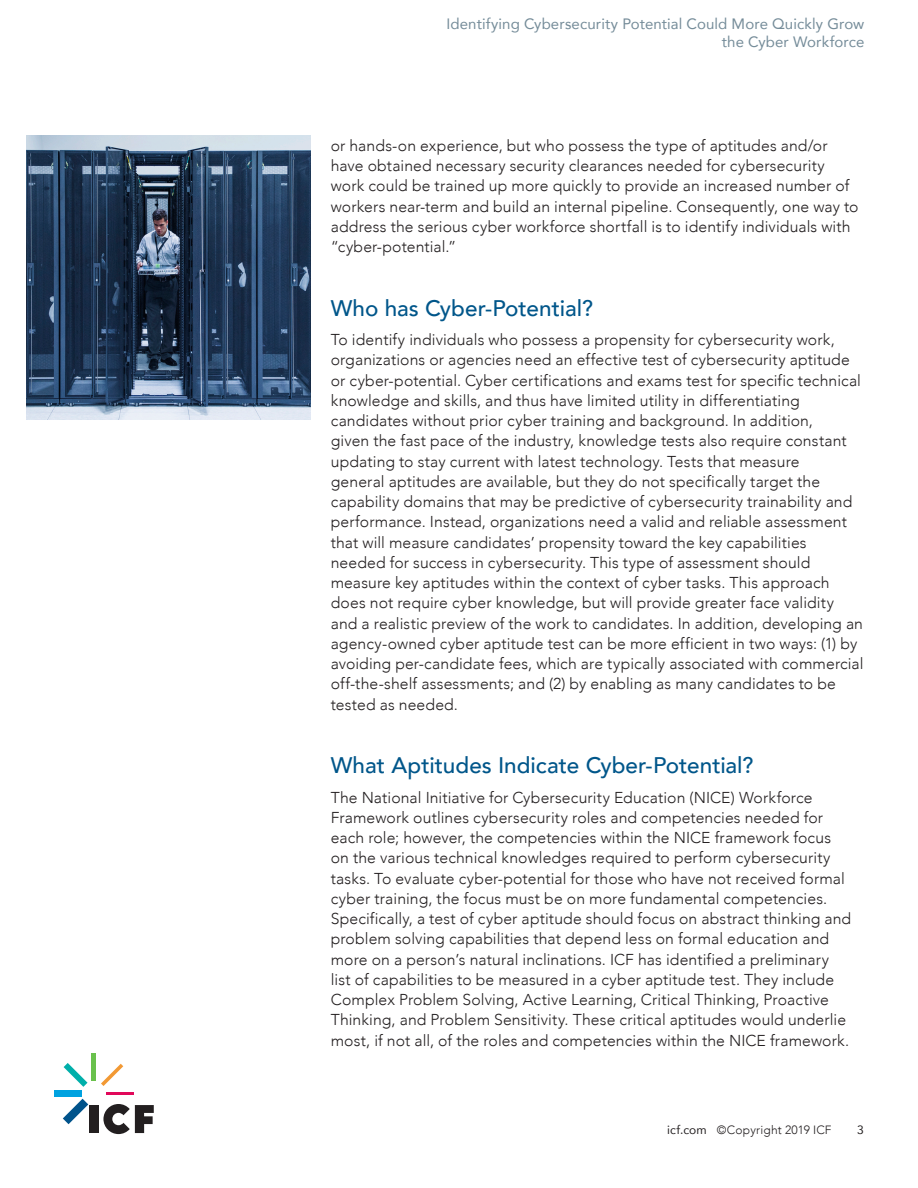
<style>
.page{position:relative;width:918px;height:1188px;background:#fff}
.page>*{position:absolute;margin:0;border:0;box-sizing:border-box;transform-origin:0 0}
.body_paragraph_heade{font:500 22.5px "Avenir";color:#00568a}
.body_paragraph{font:300 15.75px/20.2px "Avenir";letter-spacing:.005em;color:#231f20}
.t1{font:15px/18px "Avenir";letter-spacing:.005em;color:#758c99;text-align:right}
.t2{font:300 12px "Avenir";letter-spacing:.015em;color:#231f20}
.t3{font:12px "Avenir";color:#231f20}
.s1{font-weight:400}
</style>
<div class="page">
<img style="left:26px;top:135px;width:284px;height:284px">
<svg style="left:63px;top:1099px;width:25px;height:25px"></svg>
<div style="left:54px;top:1090px;width:28px;height:7px;background:#00a2e0"></div>
<svg style="left:64px;top:1063px;width:24px;height:24px"></svg>
<div style="left:91px;top:1053px;width:5px;height:28px;background:#69c14c"></div>
<svg style="left:101px;top:1064px;width:22px;height:22px"></svg>
<hr style="left:106px;top:1092px;width:28px;height:2px;background:#e1085a">
<div style="left:89px;top:1105px;width:9px;height:28px;background:#231f20"></div>
<svg style="left:103px;top:1104px;width:51px;height:30px"></svg>
<p class="t1" style="left:446px;top:15px;width:419px">Identifying Cybersecurity Potential Could More Quickly Grow the Cyber Workforce</p>
<p class="body_paragraph" style="left:331px;top:135px;width:529px">or hands-on experience, but who possess the type of aptitudes and/or have obtained necessary security clearances needed for cybersecurity work could be trained up more quickly to provide an increased number of workers near-term and build an internal pipeline. Consequently, one way to address the serious cyber workforce shortfall is to identify individuals with “cyber-potential.”</p>
<p class="body_paragraph_heade" style="left:331px;top:288px;width:264px">Who has Cyber-Potential?</p>
<p class="body_paragraph" style="left:331px;top:329px;width:534px">To identify individuals who possess a propensity for cybersecurity work, organizations or agencies need an effective test of cybersecurity aptitude or cyber-potential. Cyber certifications and exams test for specific technical knowledge and skills, and thus have limited utility in differentiating candidates without prior cyber training and background. In addition,<br>given the fast pace of the industry, knowledge tests also require constant updating to stay current with latest technology. Tests that measure<br>general aptitudes are available, but they do not specifically target the capability domains that may be predictive of cybersecurity trainability and performance. Instead, organizations need a valid and reliable assessment that will measure candidates’ propensity toward the key capabilities needed for success in cybersecurity. This type of assessment should measure key aptitudes within the context of cyber tasks. This approach does not require cyber knowledge, but will provide greater face validity and a realistic preview of the work to candidates. In addition, developing an agency-owned cyber aptitude test can be more efficient in two ways: (1) by avoiding per-candidate fees, which are typically associated with commercial off-the-shelf assessments; and (2) by enabling as many candidates to be tested as needed.</p>
<p class="body_paragraph_heade" style="left:331px;top:746px;width:424px">What Aptitudes Indicate Cyber-Potential?</p>
<p class="body_paragraph" style="left:331px;top:787px;width:522px">The National Initiative for Cybersecurity Education (NICE) Workforce Framework outlines cybersecurity roles and competencies needed for each role; however, the competencies within the NICE framework focus on the various technical knowledges required to perform cybersecurity tasks. To evaluate cyber-potential for those who have not received formal cyber training, the focus must be on more fundamental competencies.<br>Specifically, a test of cyber aptitude should focus on abstract thinking and problem solving capabilities that depend less on formal education and more on a person’s natural inclinations. ICF has identified a preliminary list of capabilities to be measured in a cyber aptitude test. They include Complex Problem Solving, Active Learning, Critical Thinking, Proactive Thinking, and Problem Sensitivity. These critical aptitudes would underlie most, if not all, of the roles and competencies within the NICE framework.</p>
<p class="t2" style="left:667px;top:1123px;width:166px"><span class="s1">icf.com</span> ©Copyright 2019 ICF</p>
<p class="t3" style="left:857px;top:1120px;width:8px">3</p>
</div>
